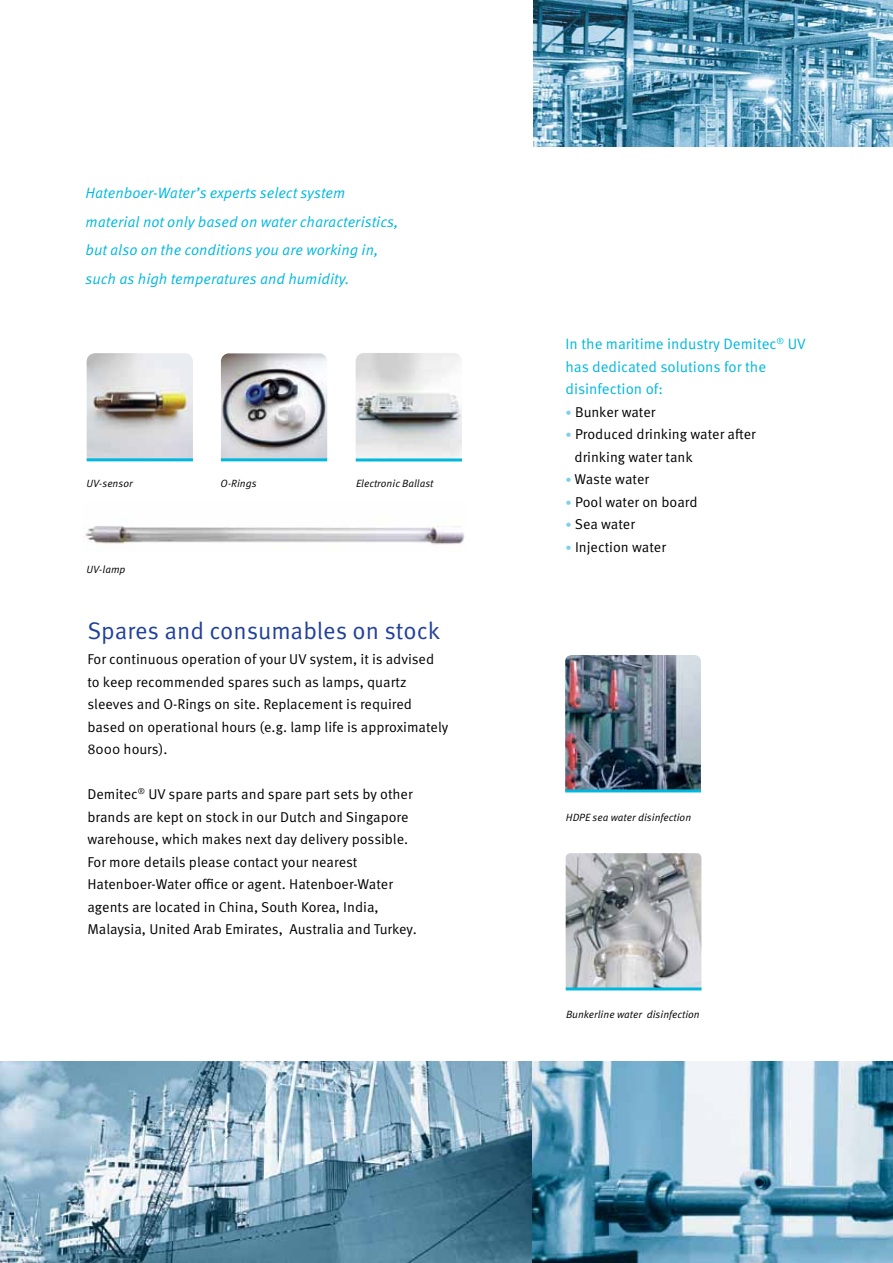
<style>
.page{position:relative;width:893px;height:1263px;background:#fff}
.page>*{position:absolute;margin:0;border:0;box-sizing:border-box;transform-origin:0 0}
.t1{font:24px "Meta OT Norm";letter-spacing:-.005em;color:#21409a}
.t2{font:15px/28.5px "Meta OT Norm Ita";color:#00b8de}
.t3{font:15px/22.5px "Meta OT Norm";color:#00b8de}
.t4{font:14.25px/22.5px "Meta OT Norm";color:#000}
.t5{font:10.5px "Meta OT Norm Ita";color:#000}
.s1{font-size:12px;color:#78d0e9}
</style>
<div class="page">
<img style="left:533px;top:0;width:360px;height:147px">
<img style="left:565px;top:655px;width:136px;height:134px">
<img style="left:566px;top:853px;width:135px;height:134px">
<hr style="left:565px;top:789px;width:136px;height:3px;background:#00b8de">
<hr style="left:566px;top:987px;width:135px;height:3px;background:#00b8de">
<img style="left:0;top:1061px;width:533px;height:202px">
<img style="left:221px;top:353px;width:106px;height:105px">
<img style="left:356px;top:353px;width:106px;height:105px">
<img style="left:87px;top:353px;width:106px;height:105px">
<img style="left:83px;top:526px;width:382px;height:19px">
<hr style="left:221px;top:458px;width:106px;height:3px;background:#00b8de">
<hr style="left:87px;top:458px;width:106px;height:3px;background:#00b8de">
<hr style="left:356px;top:458px;width:106px;height:3px;background:#00b8de">
<svg style="left:533px;top:1061px;width:360px;height:202px;background:#85afc4"></svg>
<p class="t2" style="left:86px;top:179px;width:314px">Hatenboer-Water’s experts select system material not only based on water characteristics, but also on the conditions you are working in, such as high temperatures and humidity.</p>
<p class="t5" style="left:87px;top:477px;width:48px">UV-sensor</p>
<p class="t5" style="left:220px;top:477px;width:38px">O-Rings</p>
<p class="t5" style="left:356px;top:477px;width:79px">Electronic Ballast</p>
<p class="t5" style="left:87px;top:563px;width:40px">UV-lamp</p>
<h1 class="t1" style="left:87px;top:616px;width:354px">Spares and consumables on stock</h1>
<p class="t4" style="left:87px;top:648px;width:362px">For continuous operation of your UV system, it is advised to keep recommended spares such as lamps, quartz sleeves and O-Rings on site. Replacement is required based on operational hours (e.g. lamp life is approximately 8000 hours).</p>
<p class="t4" style="left:87px;top:783px;width:331px">Demitec<sup>®</sup> UV spare parts and spare part sets by other brands are kept on stock in our Dutch and Singapore warehouse, which makes next day delivery possible.<br>For more details please contact your nearest Hatenboer-Water office or agent. Hatenboer-Water agents are located in China, South Korea, India, Malaysia, United Arab Emirates, Australia and Turkey.</p>
<p class="t3" style="left:566px;top:333px;width:242px">In the maritime industry Demitec<sup>®</sup> UV has dedicated solutions for the disinfection of:</p>
<p class="t4" style="left:566px;top:401px;width:91px"><span class="s1">•</span> Bunker water</p>
<p class="t4" style="left:575px;top:423px;width:183px;text-indent:-9px"><span class="s1">•</span> Produced drinking water after drinking water tank</p>
<p class="t4" style="left:566px;top:468px;width:85px"><span class="s1">•</span> Waste water</p>
<p class="t4" style="left:566px;top:491px;width:134px"><span class="s1">•</span> Pool water on board</p>
<p class="t4" style="left:566px;top:513px;width:71px"><span class="s1">•</span> Sea water</p>
<p class="t4" style="left:566px;top:536px;width:102px"><span class="s1">•</span> Injection water</p>
<p class="t5" style="left:566px;top:811px;width:127px">HDPE sea water disinfection</p>
<p class="t5" style="left:566px;top:1008px;width:135px">Bunkerline water disinfection</p>
</div>
